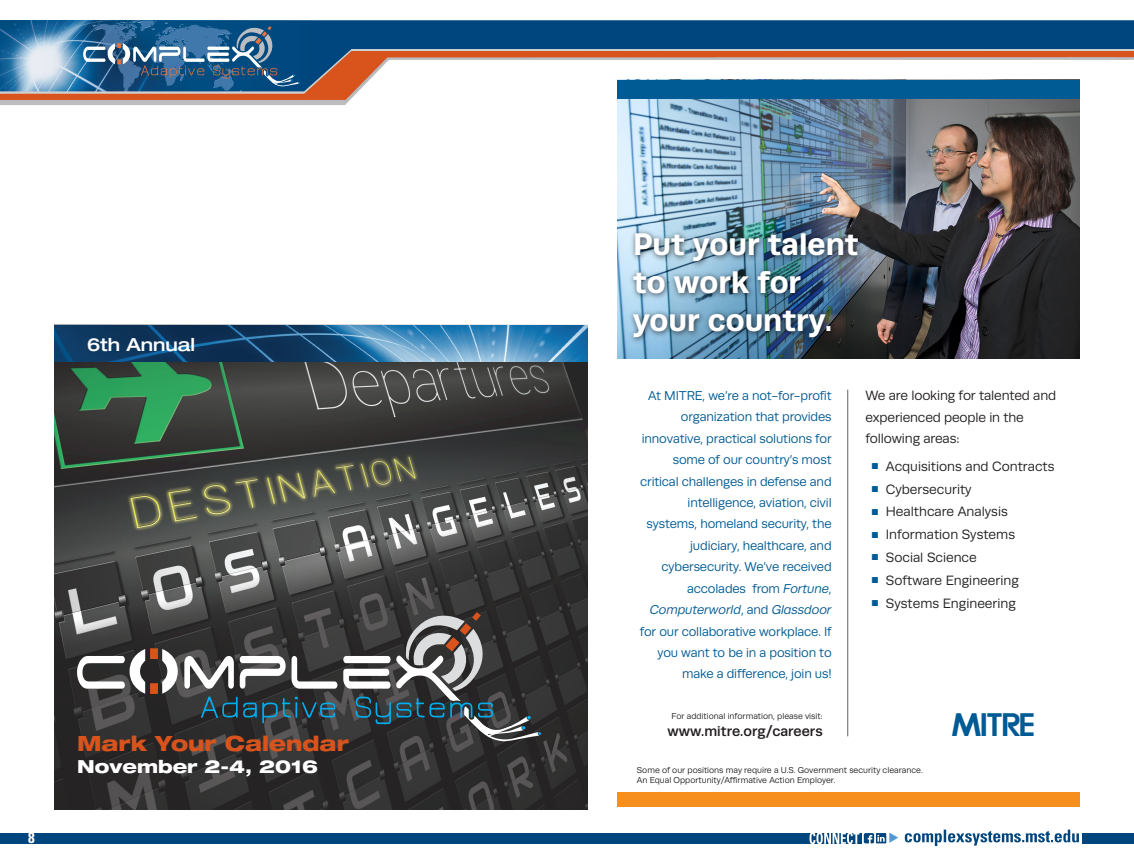
<style>
.page{position:relative;width:1134px;height:864px;background:#fff}
.page>*{position:absolute;margin:0;border:0;box-sizing:border-box;transform-origin:0 0}
.t1{font:700 31.35px/37.7px "Runda";color:#fff}
.t2{font:28.5px "MITRE";color:#005a93}
.t3{font:800 expanded 21px "Helvetica Neue LT Std";color:#d9531c}
.t4{font:800 expanded 18px "Helvetica Neue LT Std";color:#fff}
.t5{font:500 expanded 18px "Helvetica Neue LT Std";color:#fff}
.t6{font:700 condensed 15px "Univers LT";color:#fff}
.t7{font:500 14.25px "Runda";color:#231f20}
.t8{font:13.5px/22.8px "Runda";color:#231f20}
.t9{font:12.9px/21.5px "Runda";letter-spacing:-.01em;color:#005a93;text-align:right}
.t10{font:8.55px/10.4px "Runda";color:#231f20}
.t11{font:8.55px "Zapf Dingbats";color:#005a93}
.s1{font-style:italic}
</style>
<div class="page">
<div style="left:0;top:833px;width:862px;height:10px;background:#00467e"></div>
<svg style="left:905px;top:830px;width:174px;height:16px"></svg>
<div style="left:1083px;top:833px;width:51px;height:10px;background:#00467e"></div>
<img style="left:617px;top:105px;width:463px;height:254px">
<img style="left:626px;top:222px;width:251px;height:137px">
<div style="left:617px;top:793px;width:463px;height:14px;background:#f68f1e"></div>
<hr style="left:847px;top:390px;width:1px;height:346px;background:#5f6369">
<div style="left:340px;top:20px;width:794px;height:29px;background:#00467e"></div>
<img style="left:0;top:20px;width:340px;height:29px">
<img style="left:131px;top:20px;width:18px;height:2px">
<svg style="left:83px;top:22px;width:217px;height:27px;background:#2e6794"></svg>
<img style="left:0;top:49px;width:1134px;height:56px">
<svg style="left:54px;top:324px;width:534px;height:486px;background:#3f4748"></svg>
<svg style="left:184px;top:656px;width:50px;height:33px"></svg>
<svg style="left:240px;top:656px;width:46px;height:33px"></svg>
<svg style="left:292px;top:656px;width:45px;height:33px"></svg>
<div style="left:150px;top:648px;width:8px;height:11px;background:#d9531c"></div>
<div style="left:150px;top:683px;width:8px;height:11px;background:#d9531c"></div>
<svg style="left:77px;top:649px;width:68px;height:45px"></svg>
<svg style="left:162px;top:649px;width:16px;height:45px"></svg>
<svg style="left:201px;top:697px;width:134px;height:26px;background:#294651"></svg>
<svg style="left:343px;top:604px;width:198px;height:139px;background:#505253"></svg>
<svg style="left:810px;top:833px;width:77px;height:11px"></svg>
<p class="t5" style="left:87px;top:333px;width:110px">6th Annual</p>
<p class="t6" style="left:28px;top:829px;width:8px">8</p>
<p class="t3" style="left:77px;top:730px;width:273px">Mark Your Calendar</p>
<p class="t4" style="left:77px;top:755px;width:243px">November 2-4, 2016</p>
<p class="t1" style="left:633px;top:225px;width:227px">Put your talent to work for your country.</p>
<p class="t9" style="left:640px;top:385px;width:193px">At MITRE, we’re a not-for-profit organization that provides innovative, practical solutions for some of our country’s most critical challenges in defense and intelligence, aviation, civil systems, homeland security, the judiciary, healthcare, and cybersecurity. We’ve received accolades from <span class="s1">Fortune</span>,<br><span class="s1">Computerworld</span>, and <span class="s1">Glassdoor </span>for our collaborative workplace. If you want to be in a position to make a difference, join us!</p>
<p class="t8" style="left:866px;top:385px;width:192px;line-height:21.5px">We are looking for talented and experienced people in the following areas:</p>
<p class="t8" style="left:886px;top:455px;width:170px">Acquisitions and Contracts<br>Cybersecurity<br>Healthcare Analysis<br>Information Systems<br>Social Science<br>Software Engineering<br>Systems Engineering</p>
<p class="t11" style="left:872px;top:462px;width:8px">■</p>
<p class="t11" style="left:872px;top:485px;width:8px">■</p>
<p class="t11" style="left:872px;top:508px;width:8px">■</p>
<p class="t11" style="left:872px;top:531px;width:8px">■</p>
<p class="t11" style="left:872px;top:553px;width:8px">■</p>
<p class="t11" style="left:872px;top:576px;width:8px">■</p>
<p class="t11" style="left:872px;top:599px;width:8px">■</p>
<p class="t10" style="left:672px;top:711px;width:153px">For additional information, please visit:</p>
<p class="t7" style="left:668px;top:723px;width:157px">www.mitre.org/careers</p>
<p class="t10" style="left:637px;top:765px;width:287px">Some of our positions may require a U.S. Government security clearance.<br>An Equal Opportunity/Affirmative Action Employer.</p>
<p class="t2" style="left:952px;top:714px;width:85px">MITRE</p>
</div>
